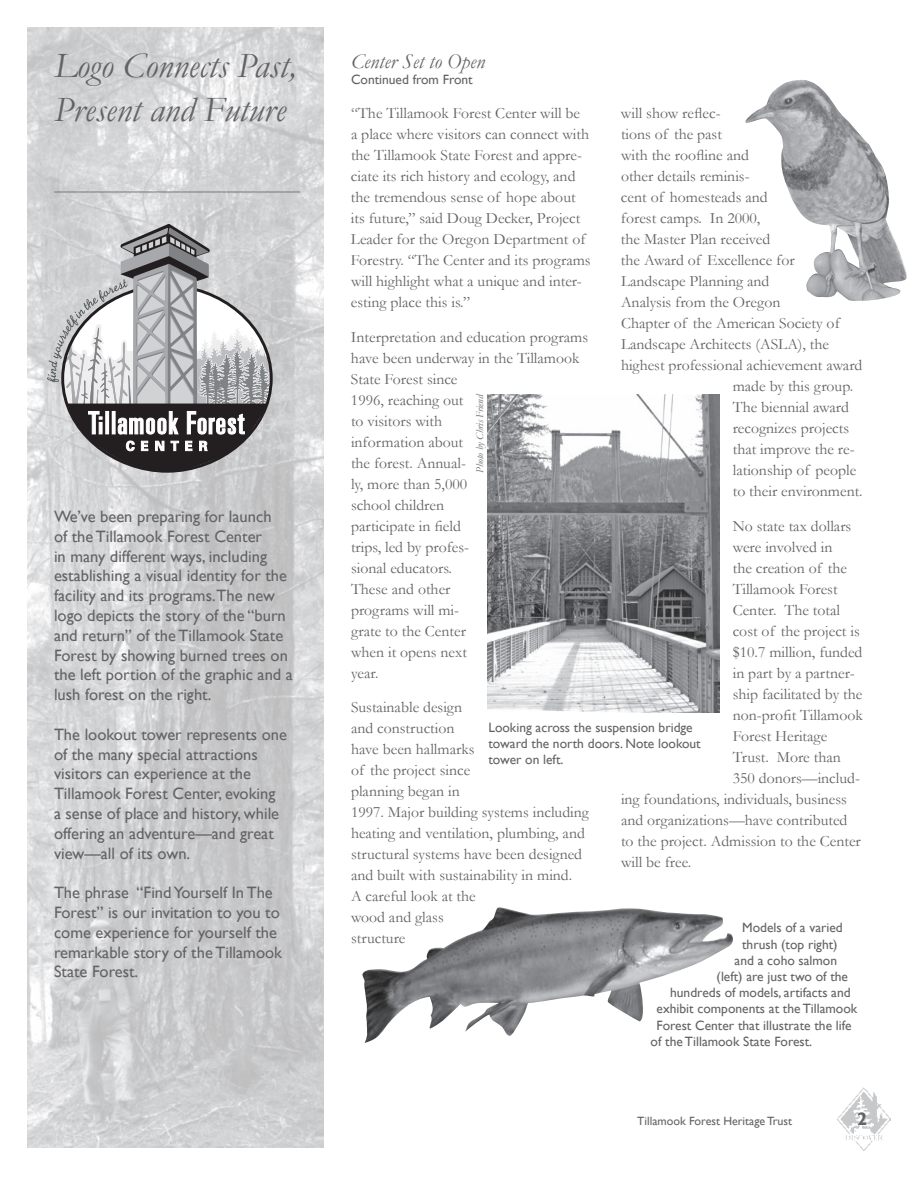
<style>
.page{position:relative;width:918px;height:1188px;background:#fff}
.page>*{position:absolute;margin:0;border:0;box-sizing:border-box;transform-origin:0 0}
.t1{font:italic 36px/43.2px "Garamond";color:#636366}
.t2{font:italic 21px "Garamond";color:#636366}
.t3{font:700 18px "Gill Sans";color:#636366}
.t4{font:16.5px/19.8px "Gill Sans";color:#636366}
.t5{font:15.75px/21px "Garamond";color:#636366}
.t6{font:13.5px/16.2px "Gill Sans";color:#636366}
.t7{font:12px "Gill Sans";color:#636366}
.t8{font:italic 10.5px "Garamond";letter-spacing:-.005em;color:#636366}
</style>
<div class="page">
<img style="left:838px;top:1087px;width:52px;height:64px">
<img style="left:27px;top:27px;width:297px;height:1120px">
<hr style="left:54px;top:192px;width:246px;height:1px;background:#76787b">
<svg style="left:47px;top:224px;width:229px;height:248px;background:#aeadaf"></svg>
<img style="left:745px;top:80px;width:162px;height:221px">
<img style="left:488px;top:395px;width:231px;height:317px">
<img style="left:362px;top:907px;width:371px;height:136px">
<h1 class="t1" style="left:54px;top:44px;width:244px">Logo Connects Past,<br>Present and Future</h1>
<p class="t4" style="left:54px;top:507px;width:241px">We’ve been preparing for launch<br>of the Tillamook Forest Center<br>in many different ways, including establishing a visual identity for the facility and its programs.The new logo depicts the story of the “burn and return” of the Tillamook State Forest by showing burned trees on the left portion of the graphic and a lush forest on the right.</p>
<p class="t4" style="left:54px;top:725px;width:235px">The lookout tower represents one of the many special attractions visitors can experience at the<br>Tillamook Forest Center, evoking<br>a sense of place and history, while offering an adventure—and great view—all of its own.</p>
<p class="t4" style="left:54px;top:883px;width:230px">The phrase “Find Yourself In The<br>Forest” is our invitation to you to come experience for yourself the remarkable story of the Tillamook<br>State Forest.</p>
<h2 class="t2" style="left:351px;top:47px;width:136px">Center Set to Open</h2>
<p class="t6" style="left:351px;top:71px;width:123px">Continued from Front</p>
<p class="t5" style="left:351px;top:102px;width:241px">“The Tillamook Forest Center will be<br>a place where visitors can connect with the Tillamook State Forest and appre&shy;ciate its rich history and ecology, and the tremendous sense of hope about its future,” said Doug Decker, Project Leader for the Oregon Department of Forestry. “The Center and its programs will highlight what a unique and inter&shy;esting place this is.”</p>
<p class="t5" style="left:351px;top:326px;width:239px">Interpretation and education programs have been underway in the Tillamook<br>State Forest since<br>1996, reaching out<br>to visitors with<br>information about<br>the forest. Annual-<br>ly, more than 5,000<br>school children<br>participate in field<br>trips, led by profes-<br>sional educators.<br>These and other<br>programs will mi-<br>grate to the Center<br>when it opens next<br>year.</p>
<p class="t5" style="left:351px;top:696px;width:239px">Sustainable design<br>and construction<br>have been hallmarks<br>of the project since<br>planning began in<br>1997. Major building systems including heating and ventilation, plumbing, and structural systems have been designed and built with sustainability in mind.<br>A careful look at the<br>wood and glass<br>structure</p>
<p class="t5" style="left:621px;top:102px;width:101px">will show reflec-</p>
<p class="t5" style="left:621px;top:123px;width:102px">tions of the past</p>
<p class="t5" style="left:621px;top:144px;width:130px">with the roofline and</p>
<p class="t5" style="left:621px;top:165px;width:130px">other details reminis-</p>
<p class="t5" style="left:621px;top:186px;width:148px">cent of homesteads and</p>
<p class="t5" style="left:621px;top:207px;width:141px">forest camps. In 2000,</p>
<p class="t5" style="left:621px;top:228px;width:151px">the Master Plan received</p>
<p class="t5" style="left:621px;top:249px;width:175px">the Award of Excellence for</p>
<p class="t5" style="left:621px;top:270px;width:150px">Landscape Planning and</p>
<p class="t5" style="left:621px;top:291px;width:161px">Analysis from the Oregon</p>
<p class="t5" style="left:621px;top:312px;width:220px">Chapter of the American Society of</p>
<p class="t5" style="left:621px;top:333px;width:210px">Landscape Architects (ASLA), the</p>
<p class="t5" style="left:621px;top:354px;width:243px">highest professional achievement award</p>
<p class="t5" style="left:733px;top:375px;width:122px">made by this group.</p>
<p class="t5" style="left:733px;top:396px;width:118px">The biennial award</p>
<p class="t5" style="left:733px;top:417px;width:118px">recognizes projects</p>
<p class="t5" style="left:733px;top:438px;width:123px">that improve the re-</p>
<p class="t5" style="left:733px;top:459px;width:125px">lationship of people</p>
<p class="t5" style="left:733px;top:480px;width:132px">to their environment.</p>
<p class="t5" style="left:733px;top:515px;width:120px">No state tax dollars</p>
<p class="t5" style="left:733px;top:536px;width:101px">were involved in</p>
<p class="t5" style="left:733px;top:557px;width:116px">the creation of the</p>
<p class="t5" style="left:733px;top:578px;width:106px">Tillamook Forest</p>
<p class="t5" style="left:733px;top:599px;width:109px">Center. The total</p>
<p class="t5" style="left:733px;top:620px;width:129px">cost of the project is</p>
<p class="t5" style="left:733px;top:641px;width:131px">$10.7 million, funded</p>
<p class="t5" style="left:733px;top:662px;width:123px">in part by a partner-</p>
<p class="t5" style="left:733px;top:683px;width:131px">ship facilitated by the</p>
<p class="t5" style="left:733px;top:704px;width:131px">non-profit Tillamook</p>
<p class="t5" style="left:733px;top:725px;width:96px">Forest Heritage</p>
<p class="t5" style="left:733px;top:746px;width:110px">Trust. More than</p>
<p class="t5" style="left:733px;top:767px;width:129px">350 donors—includ-</p>
<p class="t5" style="left:621px;top:788px;width:228px">ing foundations, individuals, business</p>
<p class="t5" style="left:621px;top:809px;width:228px">and organizations—have contributed</p>
<p class="t5" style="left:621px;top:830px;width:241px">to the project. Admission to the Center</p>
<p class="t5" style="left:621px;top:851px;width:72px">will be free.</p>
<p class="t8" style="left:473px;top:473px;width:81px;rotate:-90deg">Photo byChris Friend</p>
<p class="t6" style="left:488px;top:720px;width:214px">Looking across the suspension bridge toward the north doors. Note lookout tower on left.</p>
<p class="t6" style="left:742px;top:920px;width:102px">Models of a varied</p>
<p class="t6" style="left:742px;top:936px;width:97px">thrush (top right)</p>
<p class="t6" style="left:735px;top:952px;width:104px">and a coho salmon</p>
<p class="t6" style="left:717px;top:969px;width:133px">(left) are just two of the</p>
<p class="t6" style="left:670px;top:985px;width:182px">hundreds of models, artifacts and</p>
<p class="t6" style="left:657px;top:1001px;width:202px">exhibit components at the Tillamook</p>
<p class="t6" style="left:657px;top:1017px;width:196px">Forest Center that illustrate the life</p>
<p class="t6" style="left:651px;top:1033px;width:163px">of the Tillamook State Forest.</p>
<p class="t7" style="left:637px;top:1114px;width:156px">Tillamook Forest Heritage Trust</p>
<p class="t3" style="left:857px;top:1108px;width:11px">2</p>
</div>
